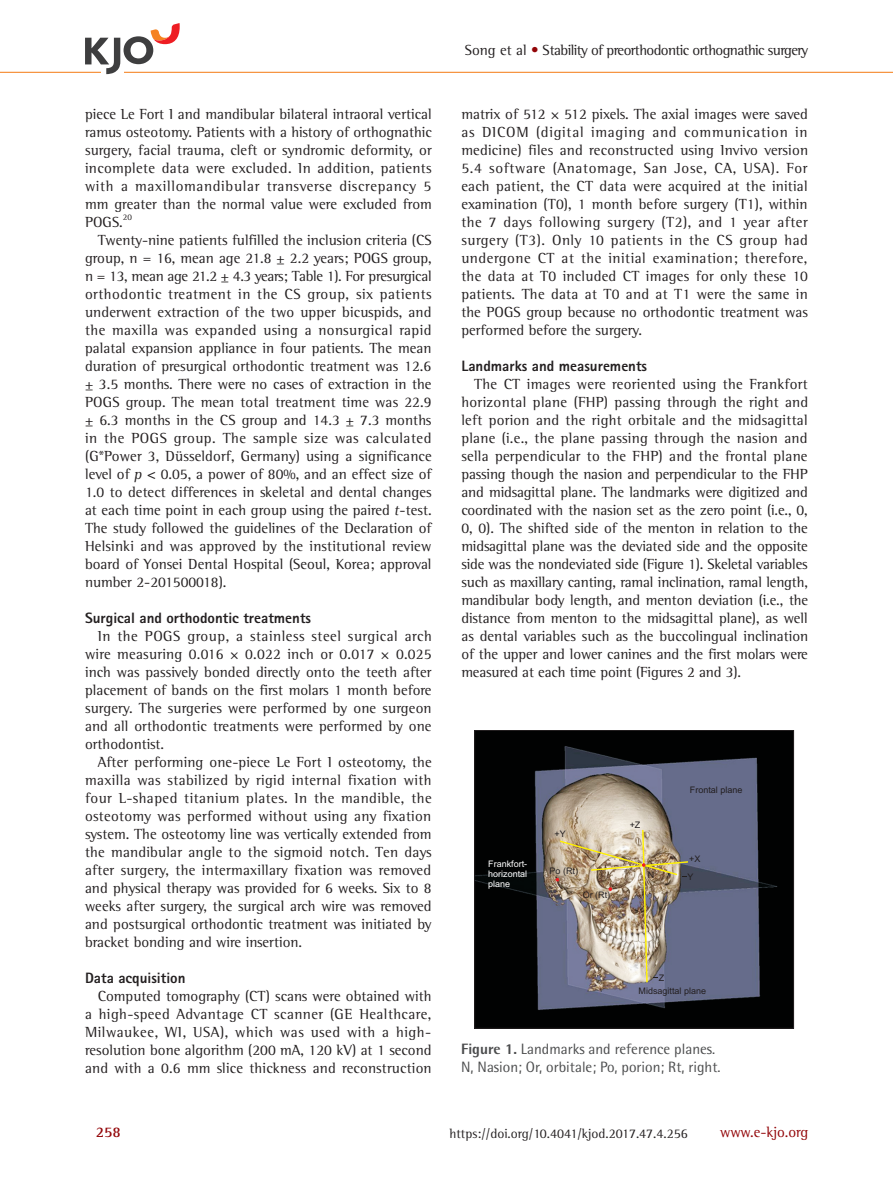
<style>
.page{position:relative;width:893px;height:1191px;background:#fff}
.page>*{position:absolute;margin:0;border:0;box-sizing:border-box;transform-origin:0 0}
.t1{font:15px/18px "Rotis Semi Serif Std";color:#231f20;text-align:justify}
.t2{font:15px/18px "Rotis Semi Sans Std";color:#4b4c4d}
.t3{font:800 15px "Rotis Sans Serif Std";color:#231f20}
.t4{font:15px "Rotis Semi Serif Std";letter-spacing:-.04em;color:#231f20}
.t5{font:15px "Rotis Semi Serif Std";color:#920407}
.t6{font:700 15px "Rotis Semi Serif Std";color:#920407}
.t7{font:13.5px "Rotis Semi Serif Std";color:#231f20}
.t8{font:9px/18.1px "Arial";color:#231f20}
.t9{font:9px/10.1px "Arial";color:#fff;text-align:justify}
.t10{font:8.7px "Rotis Semi Serif Std";color:#231f20}
.s1{font-style:italic}
.s2{color:#920407}
.s3{font-weight:800}
</style>
<div class="page">
<hr style="left:0;top:72px;width:893px;height:1px;background:#f58220">
<svg style="left:85px;top:23px;width:95px;height:51px"></svg>
<img style="left:476px;top:732px;width:316px;height:294px">
<div style="left:474px;top:730px;width:320px;height:298px;border:1px solid #231f20"></div>
<img style="left:556px;top:828px;width:133px;height:155px">
<p class="t1" style="left:85px;top:105px;width:348px">piece Le Fort I and mandibular bilateral intraoral vertical ramus osteotomy. Patients with a history of orthognathic surgery, facial trauma, cleft or syndromic deformity, or incomplete data were excluded. In addition, patients with a maxillomandibular transverse discrepancy 5 mm greater than the normal value were excluded from POGS.</p>
<p class="t10" style="left:123px;top:212px;width:11px">20</p>
<p class="t1" style="left:85px;top:231px;width:348px;text-indent:13px">Twenty-nine patients fulfilled the inclusion criteria (CS group, n = 16, mean age 21.8 ± 2.2 years; POGS group, n = 13, mean age 21.2 ± 4.3 years; Table 1). For presurgical orthodontic treatment in the CS group, six patients underwent extraction of the two upper bicuspids, and the maxilla was expanded using a nonsurgical rapid palatal expansion appliance in four patients. The mean duration of presurgical orthodontic treatment was 12.6 ± 3.5 months. There were no cases of extraction in the POGS group. The mean total treatment time was 22.9 ± 6.3 months in the CS group and 14.3 ± 7.3 months in the POGS group. The sample size was calculated (G*Power 3, Düsseldorf, Germany) using a significance level of <span class="s1">p</span> &lt; 0.05, a power of 80%, and an effect size of 1.0 to detect differences in skeletal and dental changes at each time point in each group using the paired <span class="s1">t</span>-test.<br>The study followed the guidelines of the Declaration of Helsinki and was approved by the institutional review board of Yonsei Dental Hospital (Seoul, Korea; approval number 2-201500018).</p>
<p class="t3" style="left:85px;top:608px;width:228px">Surgical and orthodontic treatments</p>
<p class="t1" style="left:85px;top:627px;width:348px;text-indent:13px">In the POGS group, a stainless steel surgical arch wire measuring 0.016 × 0.022 inch or 0.017 × 0.025 inch was passively bonded directly onto the teeth after placement of bands on the first molars 1 month before surgery. The surgeries were performed by one surgeon and all orthodontic treatments were performed by one orthodontist.</p>
<p class="t1" style="left:85px;top:753px;width:348px;text-indent:13px">After performing one-piece Le Fort I osteotomy, the maxilla was stabilized by rigid internal fixation with four L-shaped titanium plates. In the mandible, the osteotomy was performed without using any fixation system. The osteotomy line was vertically extended from the mandibular angle to the sigmoid notch. Ten days after surgery, the intermaxillary fixation was removed and physical therapy was provided for 6 weeks. Six to 8 weeks after surgery, the surgical arch wire was removed and postsurgical orthodontic treatment was initiated by bracket bonding and wire insertion.</p>
<p class="t3" style="left:85px;top:968px;width:102px">Data acquisition</p>
<p class="t1" style="left:85px;top:987px;width:348px;text-indent:13px">Computed tomography (CT) scans were obtained with a high-speed Advantage CT scanner (GE Healthcare, Milwaukee, WI, USA), which was used with a high&shy;resolution bone algorithm (200 mA, 120 kV) at 1 second and with a 0.6 mm slice thickness and reconstruction</p>
<p class="t4" style="left:465px;top:41px;width:345px">Song et al <span class="s2">•</span> Stability of preorthodontic orthognathic surgery</p>
<p class="t1" style="left:461px;top:105px;width:348px">matrix of 512 × 512 pixels. The axial images were saved as DICOM (digital imaging and communication in medicine) files and reconstructed using Invivo version 5.4 software (Anatomage, San Jose, CA, USA). For each patient, the CT data were acquired at the initial examination (T0), 1 month before surgery (T1), within the 7 days following surgery (T2), and 1 year after surgery (T3). Only 10 patients in the CS group had undergone CT at the initial examination; therefore, the data at T0 included CT images for only these 10 patients. The data at T0 and at T1 were the same in the POGS group because no orthodontic treatment was performed before the surgery.</p>
<p class="t3" style="left:461px;top:356px;width:187px">Landmarks and measurements</p>
<p class="t1" style="left:461px;top:375px;width:348px;text-indent:13px">The CT images were reoriented using the Frankfort horizontal plane (FHP) passing through the right and left porion and the right orbitale and the midsagittal plane (i.e., the plane passing through the nasion and sella perpendicular to the FHP) and the frontal plane passing though the nasion and perpendicular to the FHP and midsagittal plane. The landmarks were digitized and coordinated with the nasion set as the zero point (i.e., 0, 0, 0). The shifted side of the menton in relation to the midsagittal plane was the deviated side and the opposite side was the nondeviated side (Figure 1). Skeletal variables such as maxillary canting, ramal inclination, ramal length, mandibular body length, and menton deviation (i.e., the distance from menton to the midsagittal plane), as well as dental variables such as the buccolingual inclination of the upper and lower canines and the first molars were measured at each time point (Figures 2 and 3).</p>
<p class="t9" style="left:488px;top:859px;width:41px">Frankfort&shy;horizontal plane</p>
<p class="t8" style="left:555px;top:826px;width:13px">+Y</p>
<p class="t8" style="left:550px;top:862px;width:30px">Po (Rt)</p>
<p class="t8" style="left:583px;top:886px;width:29px">Or (Rt)</p>
<p class="t8" style="left:630px;top:817px;width:12px">+Z</p>
<p class="t8" style="left:648px;top:866px;width:8px">N</p>
<p class="t8" style="left:690px;top:781px;width:54px">Frontal plane</p>
<p class="t8" style="left:687px;top:850px;width:14px">+X<br>Y</p>
<p class="t8" style="left:638px;top:972px;width:69px;line-height:13.2px;text-indent:20px">Z<br>Midsagittal plane</p>
<p class="t2" style="left:461px;top:1040px;width:261px"><span class="s3">Figure 1.</span> Landmarks and reference planes.<br>N, Nasion; Or, orbitale; Po, porion; Rt, right.</p>
<p class="t6" style="left:96px;top:1122px;width:27px">258</p>
<p class="t7" style="left:449px;top:1125px;width:240px">https://doi.org/10.4041/kjod.2017.47.4.256</p>
<p class="t5" style="left:720px;top:1122px;width:90px">www.e-kjo.org</p>
</div>
